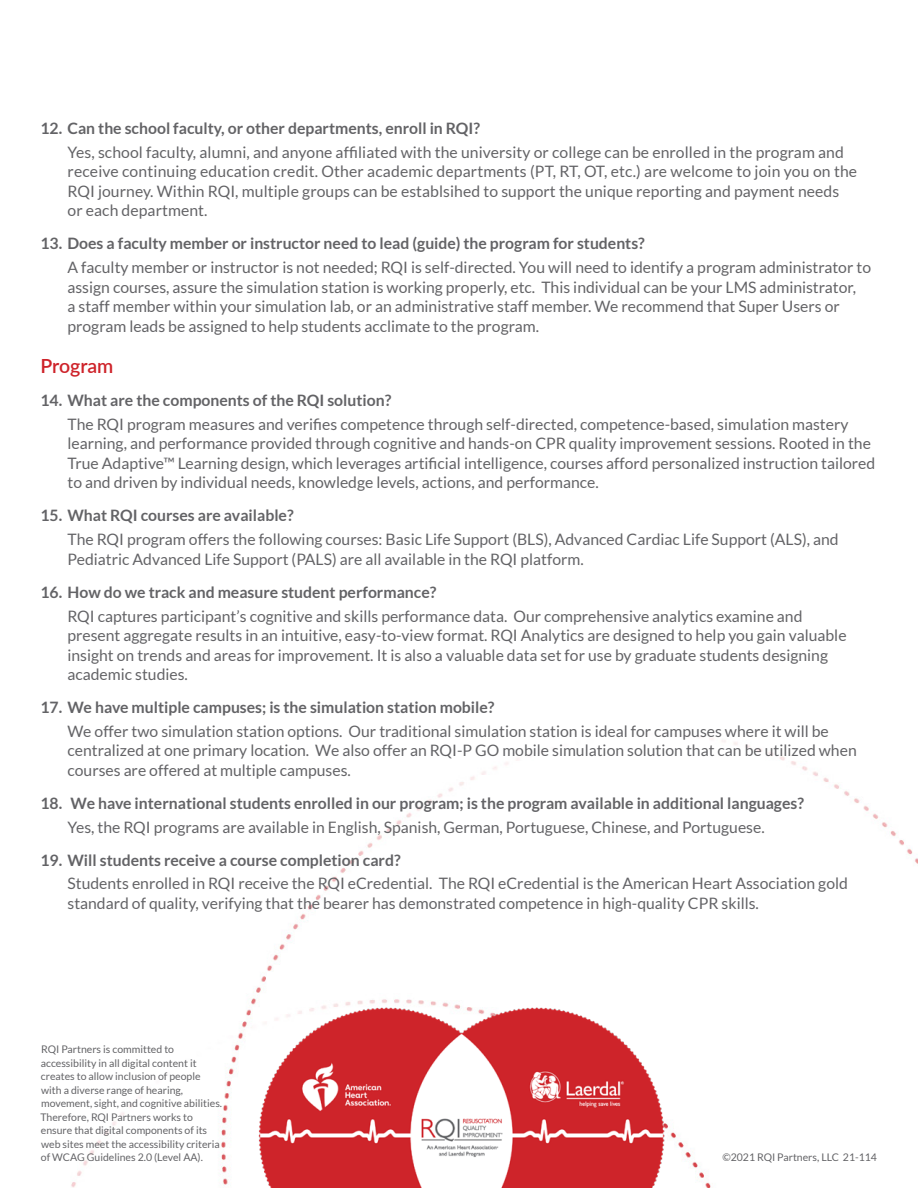
<style>
.page{position:relative;width:918px;height:1188px;background:#fff}
.page>*{position:absolute;margin:0;border:0;box-sizing:border-box;transform-origin:0 0}
.Headline-Sub1_Red{font:600 19.5px "Lato";letter-spacing:-.005em;color:#ce232a}
.Answers{font:15.75px/19.5px "Lato";color:#636366}
.Questions{font:700 15.75px "Lato";color:#636366}
.t1{font:10.5px/13.5px "Lato";color:#636366}
</style>
<div class="page">
<img style="left:221px;top:976px;width:490px;height:212px">
<p class="Questions" style="left:40px;top:119px;width:441px">12. Can the school faculty, or other departments, enroll in RQI?</p>
<p class="Answers" style="left:68px;top:142px;width:791px">Yes, school faculty, alumni, and anyone affiliated with the university or college can be enrolled in the program and receive continuing education credit. Other academic departments (PT, RT, OT, etc.) are welcome to join you on the RQI journey. Within RQI, multiple groups can be establsihed to support the unique reporting and payment needs or each department.</p>
<p class="Questions" style="left:40px;top:235px;width:606px">13. Does a faculty member or instructor need to lead (guide) the program for students?</p>
<p class="Answers" style="left:68px;top:258px;width:805px">A faculty member or instructor is not needed; RQI is self-directed. You will need to identify a program administrator to assign courses, assure the simulation station is working properly, etc. This individual can be your LMS administrator,<br>a staff member within your simulation lab, or an administrative staff member. We recommend that Super Users or program leads be assigned to help students acclimate to the program.</p>
<p class="Headline-Sub1_Red" style="left:40px;top:352px;width:74px">Program</p>
<p class="Questions" style="left:40px;top:391px;width:352px">14. What are the components of the RQI solution?</p>
<p class="Answers" style="left:68px;top:414px;width:809px">The RQI program measures and verifies competence through self-directed, competence-based, simulation mastery learning, and performance provided through cognitive and hands-on CPR quality improvement sessions. Rooted in the True Adaptive™ Learning design, which leverages artificial intelligence, courses afford personalized instruction tailored to and driven by individual needs, knowledge levels, actions, and performance.</p>
<p class="Questions" style="left:40px;top:507px;width:255px">15. What RQI courses are available?</p>
<p class="Answers" style="left:68px;top:530px;width:773px">The RQI program offers the following courses: Basic Life Support (BLS), Advanced Cardiac Life Support (ALS), and<br>Pediatric Advanced Life Support (PALS) are all available in the RQI platform.</p>
<p class="Questions" style="left:40px;top:583px;width:397px">16. How do we track and measure student performance?</p>
<p class="Answers" style="left:68px;top:606px;width:781px">RQI captures participant’s cognitive and skills performance data. Our comprehensive analytics examine and present aggregate results in an intuitive, easy-to-view format. RQI Analytics are designed to help you gain valuable insight on trends and areas for improvement. It is also a valuable data set for use by graduate students designing academic studies.</p>
<p class="Questions" style="left:40px;top:698px;width:456px">17. We have multiple campuses; is the simulation station mobile?</p>
<p class="Answers" style="left:68px;top:721px;width:791px">We offer two simulation station options. Our traditional simulation station is ideal for campuses where it will be centralized at one primary location. We also offer an RQI-P GO mobile simulation solution that can be utilized when courses are offered at multiple campuses.</p>
<p class="Questions" style="left:40px;top:794px;width:765px">18. We have international students enrolled in our program; is the program available in additional languages?</p>
<p class="Answers" style="left:68px;top:817px;width:699px">Yes, the RQI programs are available in English, Spanish, German, Portuguese, Chinese, and Portuguese.</p>
<p class="Questions" style="left:40px;top:851px;width:362px">19. Will students receive a course completion card?</p>
<p class="Answers" style="left:68px;top:874px;width:782px">Students enrolled in RQI receive the RQI eCredential. The RQI eCredential is the American Heart Association gold standard of quality, verifying that the bearer has demonstrated competence in high-quality CPR skills.</p>
<p class="t1" style="left:40px;top:1042px;width:183px">RQI Partners is committed to accessibility in all digital content it creates to allow inclusion of people with a diverse range of hearing, movement, sight, and cognitive abilities.<br>Therefore, RQI Partners works to ensure that digital components of its web sites meet the accessibility criteria of WCAG Guidelines 2.0 (Level AA).</p>
<p class="t1" style="left:722px;top:1150px;width:156px">©2021 RQI Partners, LLC 21-114</p>
</div>
